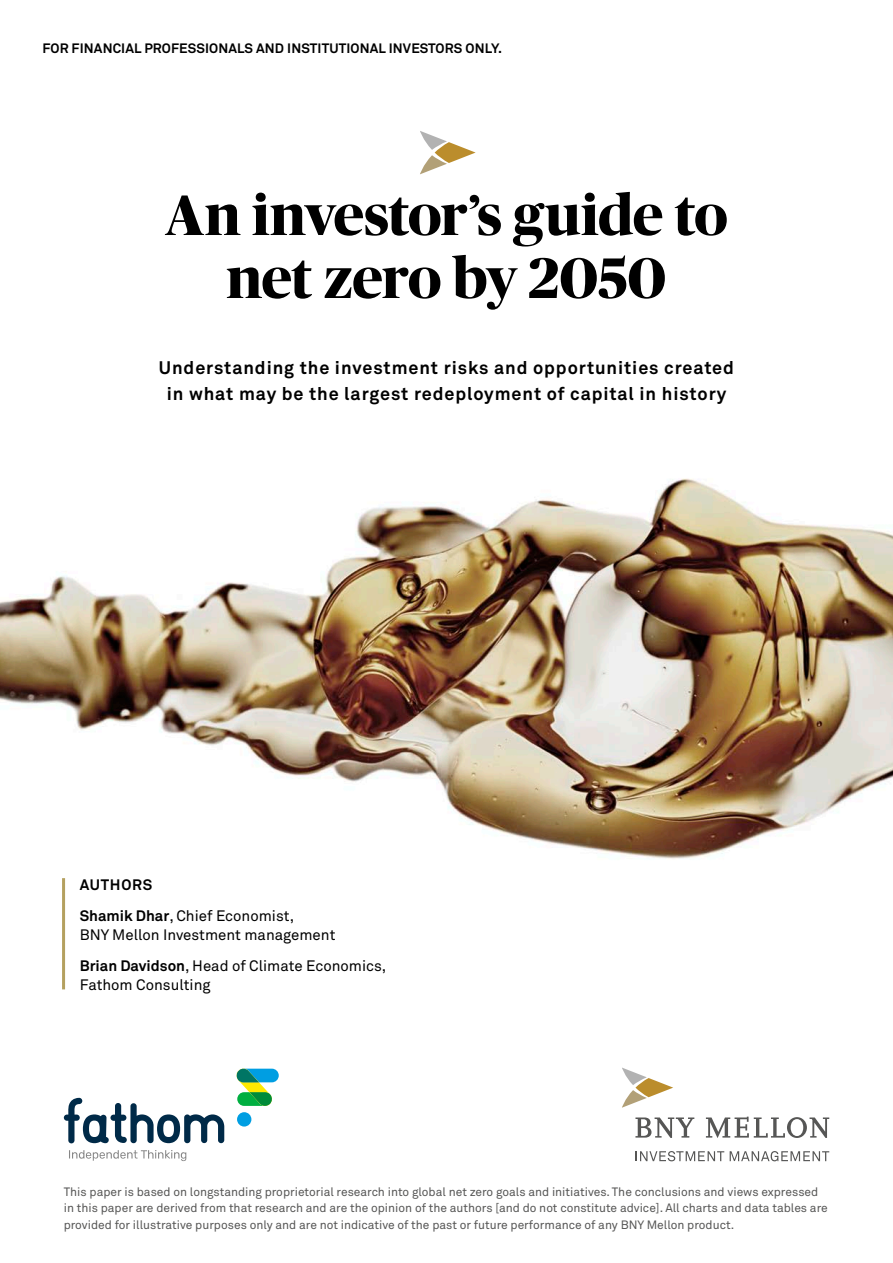
<style>
.page{position:relative;width:893px;height:1263px;background:#fff}
.page>*{position:absolute;margin:0;border:0;box-sizing:border-box;transform-origin:0 0}
.t1{font:700 57px/63px "Publico Banner";letter-spacing:-.005em;color:#000;text-align:center}
.t2{font:700 18px/25.5px "Akkurat Pro";letter-spacing:.05em;color:#000;text-align:center}
.t3{font:15px/30.8px "Akkurat Pro";color:#000}
.t4{font:700 15px/30.8px "Akkurat Pro";letter-spacing:.05em;color:#000}
.t5{font:700 13.5px "Akkurat Pro";letter-spacing:.01em;color:#000}
.t6{font:12px/16.5px "Akkurat Pro";color:#565655}
.s1{font-weight:400}
.s2{font-weight:700}
</style>
<div class="page">
<img style="left:0;top:478px;width:893px;height:412px">
<svg style="left:622px;top:1067px;width:51px;height:41px"></svg>
<svg style="left:635px;top:1117px;width:59px;height:21px"></svg>
<svg style="left:706px;top:1117px;width:123px;height:21px"></svg>
<svg style="left:635px;top:1151px;width:89px;height:10px"></svg>
<svg style="left:730px;top:1151px;width:99px;height:10px"></svg>
<svg style="left:69px;top:1150px;width:117px;height:11px"></svg>
<div style="left:237px;top:1112px;width:14px;height:14px;background:#009ee2;border-radius:50%"></div>
<svg style="left:237px;top:1069px;width:42px;height:37px"></svg>
<svg style="left:64px;top:1098px;width:160px;height:45px"></svg>
<hr style="left:62px;top:878px;width:3px;height:111px;background:#b4a05f">
<svg style="left:420px;top:131px;width:56px;height:43px"></svg>
<p class="t5" style="left:43px;top:40px;width:461px">FOR FINANCIAL PROFESSIONALS AND INSTITUTIONAL INVESTORS ONLY.</p>
<h1 class="t1" style="left:165px;top:180px;width:564px">An investor’s guide to net zero by 2050</h1>
<h2 class="t2" style="left:159px;top:355px;width:577px">Understanding the investment risks and opportunities created in what may be the largest redeployment of capital in history</h2>
<p class="t4" style="left:80px;top:869px;width:216px">AUTHORS<br>Shamik Dhar<span class="s1">, Chief Economist,</span></p>
<p class="t3" style="left:80px;top:920px;width:308px">BNY Mellon Investment management<br><span class="s2">Brian Davidson</span>, Head of Climate Economics,</p>
<p class="t3" style="left:80px;top:970px;width:132px">Fathom Consulting</p>
<p class="t6" style="left:64px;top:1184px;width:765px">This paper is based on longstanding proprietorial research into global net zero goals and initiatives. The conclusions and views expressed in this paper are derived from that research and are the opinion of the authors [and do not constitute advice]. All charts and data tables are provided for illustrative purposes only and are not indicative of the past or future performance of any BNY Mellon product.</p>
</div>
